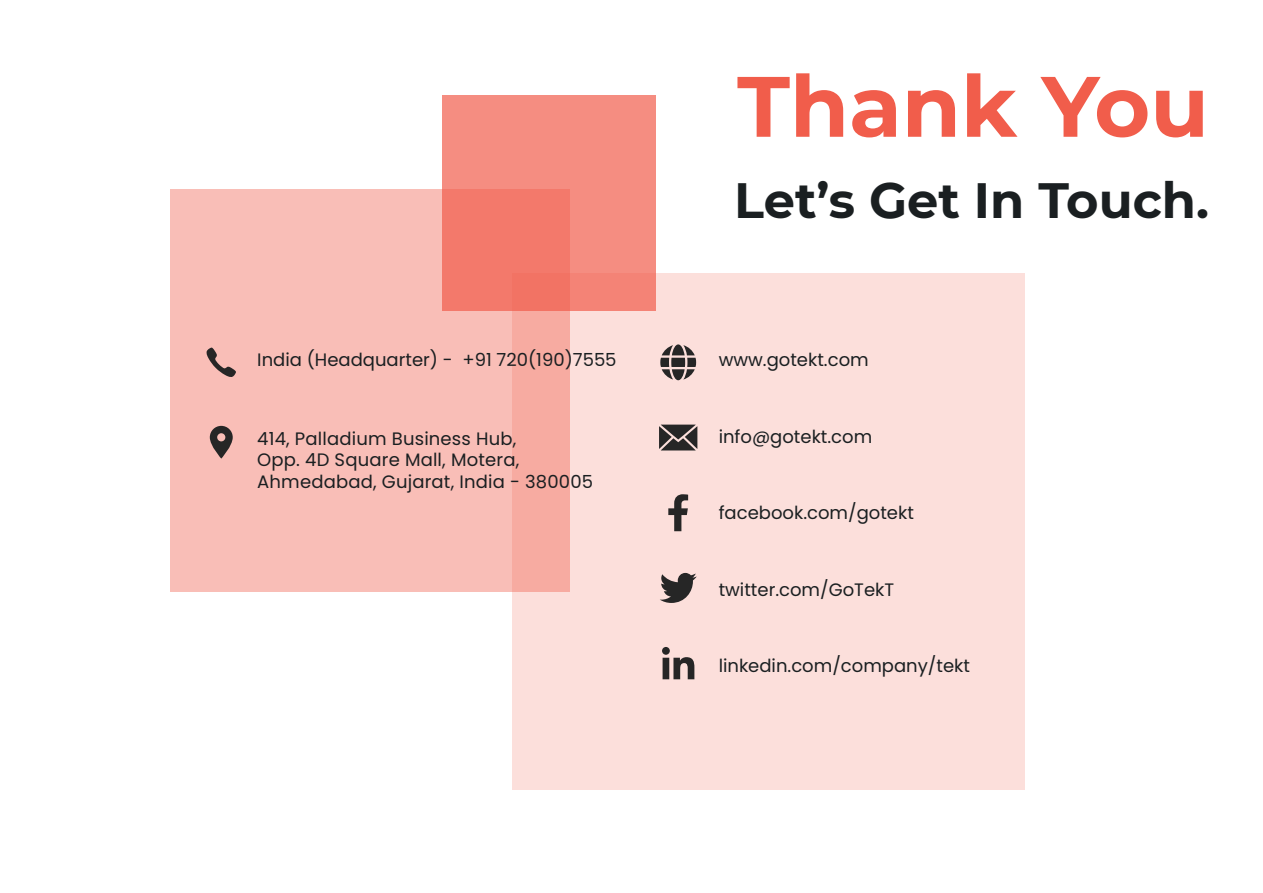
<style>
.page{position:relative;width:1263px;height:893px;background:#fff}
.page>*{position:absolute;margin:0;border:0;box-sizing:border-box;transform-origin:0 0}
.t1{font:700 85.5px "Montserrat";color:#f15d4b}
.t2{font:700 49.5px "Montserrat";color:#1a1f21}
.t3{font:18px "Poppins";color:#1a1f21}
</style>
<div class="page">
<div style="left:442px;top:96px;width:214px;height:215px;background:#f58d81"></div>
<div style="left:512px;top:273px;width:513px;height:517px;background:#fcdfdb"></div>
<svg style="left:170px;top:189px;width:400px;height:403px;background:#f8b5ad"></svg>
<svg style="left:668px;top:494px;width:20px;height:37px"></svg>
<svg style="left:660px;top:573px;width:37px;height:30px"></svg>
<svg style="left:662px;top:647px;width:32px;height:32px"></svg>
<svg style="left:659px;top:425px;width:38px;height:25px"></svg>
<svg style="left:660px;top:344px;width:36px;height:36px"></svg>
<svg style="left:206px;top:347px;width:30px;height:31px"></svg>
<svg style="left:210px;top:426px;width:23px;height:33px"></svg>
<p class="t1" style="left:737px;top:45px;width:473px">Thank You</p>
<p class="t2" style="left:734px;top:165px;width:476px">Let’s Get In Touch.</p>
<p class="t3" style="left:257px;top:349px;width:361px">India (Headquarter) - +91 720(190)7555</p>
<p class="t3" style="left:719px;top:349px;width:152px">www.gotekt.com</p>
<p class="t3" style="left:257px;top:428px;width:261px">414, Palladium Business Hub,</p>
<p class="t3" style="left:257px;top:450px;width:263px">Opp. 4D Square Mall, Motera,</p>
<p class="t3" style="left:257px;top:471px;width:337px">Ahmedabad, Gujarat, India - 380005</p>
<p class="t3" style="left:719px;top:426px;width:155px">info@gotekt.com</p>
<p class="t3" style="left:719px;top:502px;width:197px">facebook.com/gotekt</p>
<p class="t3" style="left:719px;top:579px;width:177px">twitter.com/GoTekT</p>
<p class="t3" style="left:719px;top:656px;width:253px">linkedin.com/company/tekt</p>
</div>
